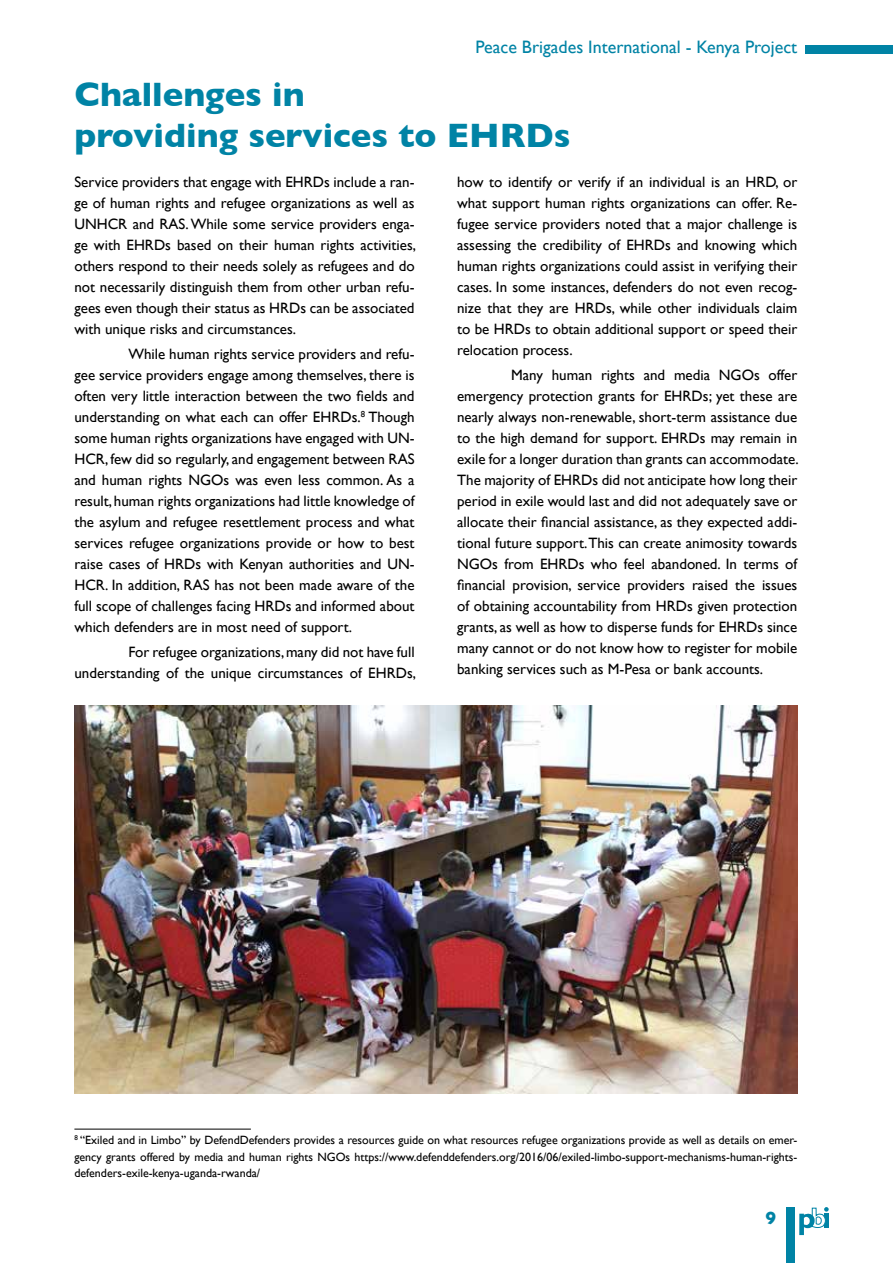
<style>
.page{position:relative;width:893px;height:1263px;background:#fff}
.page>*{position:absolute;margin:0;border:0;box-sizing:border-box;transform-origin:0 0}
.t1{font:700 34.5px/41.4px "Gill Sans";color:#0083a5}
.t2{font:18px "Gill Sans";color:#0083a5}
.t3{font:700 18px "Gill Sans";color:#0083a5}
.t4{font:15px/21px "Gill Sans";color:#000;text-align:justify}
.t5{font:12px/16.5px "Gill Sans";color:#000;text-align:justify}
</style>
<div class="page">
<div style="left:787px;top:1207px;width:8px;height:56px;background:#0083a5"></div>
<div style="left:805px;top:45px;width:88px;height:8px;background:#0083a5"></div>
<svg style="left:799px;top:1207px;width:30px;height:28px"></svg>
<hr style="left:74px;top:1129px;width:177px;height:1px;background:#000">
<img style="left:74px;top:706px;width:723px;height:388px">
<p class="t2" style="left:475px;top:36px;width:323px">Peace Brigades International - Kenya Project</p>
<h1 class="t1" style="left:74px;top:73px;width:498px">Challenges in<br>providing services to EHRDs</h1>
<p class="t4" style="left:74px;top:171px;width:343px">Service providers that engage with EHRDs include a ran&shy;ge of human rights and refugee organizations as well as UNHCR and RAS. While some service providers enga&shy;ge with EHRDs based on their human rights activities, others respond to their needs solely as refugees and do not necessarily distinguish them from other urban refu&shy;gees even though their status as HRDs can be associated with unique risks and circumstances.</p>
<p class="t4" style="left:74px;top:343px;width:342px;text-indent:54px">While human rights service providers and refu&shy;gee service providers engage among themselves, there is often very little interaction between the two fields and understanding on what each can offer EHRDs.<sup>8</sup> Though some human rights organizations have engaged with UN-HCR, few did so regularly, and engagement between RAS and human rights NGOs was even less common. As a result, human rights organizations had little knowledge of the asylum and refugee resettlement process and what services refugee organizations provide or how to best raise cases of HRDs with Kenyan authorities and UN-HCR. In addition, RAS has not been made aware of the full scope of challenges facing HRDs and informed about which defenders are in most need of support.</p>
<p class="t4" style="left:74px;top:642px;width:343px;text-align:right">For refugee organizations, many did not have full understanding of the unique circumstances of EHRDs,</p>
<p class="t4" style="left:457px;top:171px;width:342px">how to identify or verify if an individual is an HRD, or what support human rights organizations can offer. Re&shy;fugee service providers noted that a major challenge is assessing the credibility of EHRDs and knowing which human rights organizations could assist in verifying their cases. In some instances, defenders do not even recog&shy;nize that they are HRDs, while other individuals claim to be HRDs to obtain additional support or speed their relocation process.</p>
<p class="t4" style="left:457px;top:364px;width:343px;text-indent:54px">Many human rights and media NGOs offer emergency protection grants for EHRDs; yet these are nearly always non-renewable, short-term assistance due to the high demand for support. EHRDs may remain in exile for a longer duration than grants can accommodate.<br>The majority of EHRDs did not anticipate how long their period in exile would last and did not adequately save or allocate their financial assistance, as they expected addi&shy;tional future support. This can create animosity towards NGOs from EHRDs who feel abandoned. In terms of financial provision, service providers raised the issues of obtaining accountability from HRDs given protection grants, as well as how to disperse funds for EHRDs since many cannot or do not know how to register for mobile banking services such as M-Pesa or bank accounts.</p>
<p class="t5" style="left:74px;top:1132px;width:724px"><sup>8</sup> “Exiled and in Limbo” by DefendDefenders provides a resources guide on what resources refugee organizations provide as well as details on emer&shy;gency grants offered by media and human rights NGOs https://www.defenddefenders.org/2016/06/exiled-limbo-support-mechanisms-human-rights&shy;defenders-exile-kenya-uganda-rwanda/</p>
<p class="t3" style="left:765px;top:1204px;width:12px">9</p>
</div>
